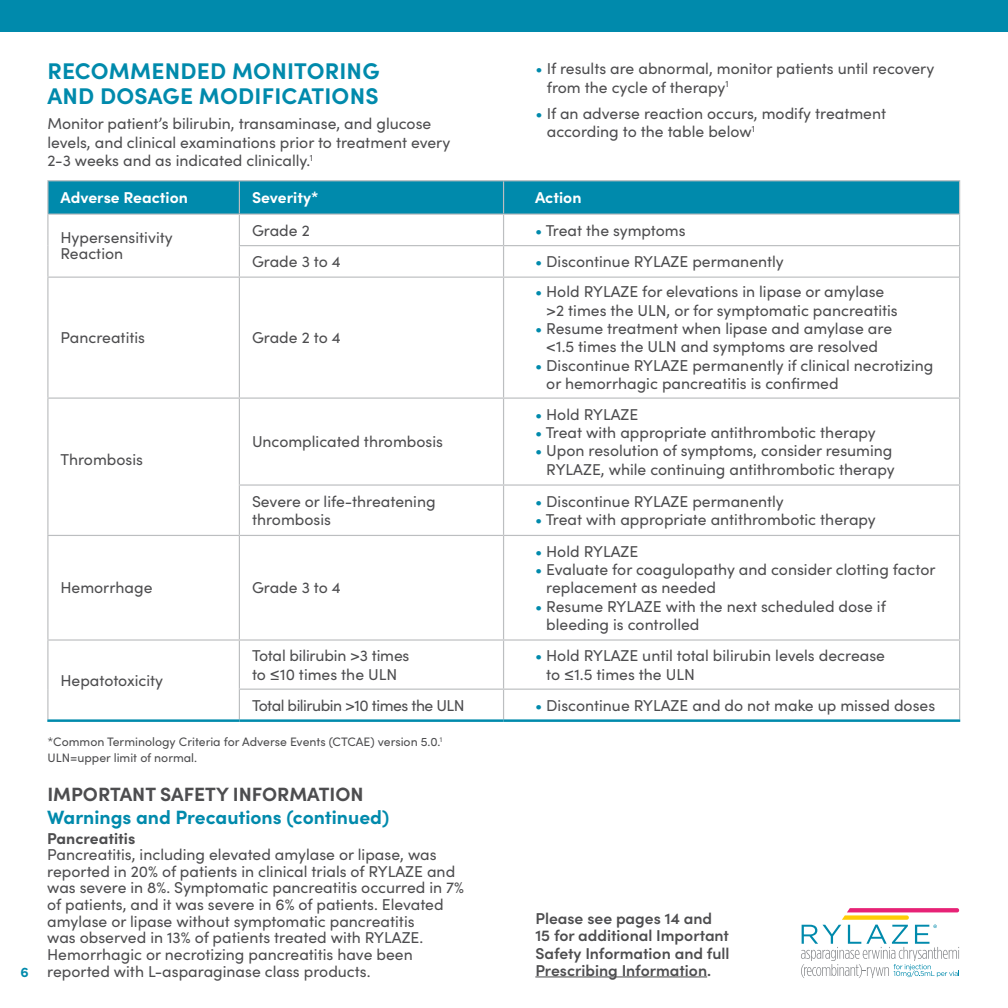
<style>
.page{position:relative;width:1008px;height:1008px;background:#fff}
.page>*{position:absolute;margin:0;border:0;box-sizing:border-box;transform-origin:0 0}
.t1{font:700 22.75px/24.5px "Sofia Pro";letter-spacing:.01em;color:#008aac}
.t2{font:700 19.25px "Sofia Pro";color:#008aac}
.t3{font:700 19.25px "Sofia Pro";color:#4d4d4f}
.t4{font:15.75px/18.4px "Sofia Pro";color:#4d4d4f}
.t5{font:600 15.75px/17.5px "Sofia Pro";color:#4d4d4f}
.t6{font:700 15.75px "Sofia Pro";color:#fff}
.t7{font:15.75px "Sofia Pro";letter-spacing:-.03em;color:#4d4d4f}
.t8{font:700 15.75px "Sofia Pro";color:#4d4d4f}
.t9{font:700 14px "Sofia Pro";color:#008aac}
.t10{font:12.25px/15.8px "Sofia Pro";color:#4d4d4f}
.s1{color:#008aac}
</style>
<div class="page">
<svg style="left:801px;top:908px;width:159px;height:70px"></svg>
<div style="left:0;top:0;width:1008px;height:32px;background:#008aac"></div>
<div style="left:49px;top:181px;width:910px;height:33px;background:#008aac"></div>
<svg style="left:49px;top:246px;width:910px;height:393px"></svg>
<div style="left:48px;top:398px;width:191px;height:137px;background:#fff"></div>
<svg style="left:240px;top:399px;width:719px;height:320px"></svg>
<hr style="left:47px;top:180px;width:192px;height:1px;background:#bcbec0">
<hr style="left:47px;top:181px;width:2px;height:33px;background:#bcbec0">
<hr style="left:239px;top:180px;width:265px;height:1px;background:#bcbec0">
<hr style="left:239px;top:181px;width:1px;height:33px;background:#bcbec0">
<hr style="left:504px;top:180px;width:456px;height:1px;background:#bcbec0">
<hr style="left:503px;top:181px;width:1px;height:33px;background:#bcbec0">
<hr style="left:959px;top:181px;width:1px;height:33px;background:#bcbec0">
<hr style="left:47px;top:215px;width:2px;height:31px;background:#bcbec0">
<hr style="left:239px;top:215px;width:1px;height:30px;background:#bcbec0">
<hr style="left:503px;top:215px;width:1px;height:30px;background:#bcbec0">
<hr style="left:959px;top:215px;width:1px;height:30px;background:#bcbec0">
<hr style="left:47px;top:246px;width:2px;height:31px;background:#bcbec0">
<hr style="left:239px;top:246px;width:1px;height:31px;background:#bcbec0">
<hr style="left:503px;top:246px;width:1px;height:31px;background:#bcbec0">
<hr style="left:959px;top:246px;width:1px;height:31px;background:#bcbec0">
<hr style="left:47px;top:278px;width:2px;height:120px;background:#bcbec0">
<hr style="left:239px;top:278px;width:1px;height:120px;background:#bcbec0">
<hr style="left:503px;top:278px;width:1px;height:120px;background:#bcbec0">
<hr style="left:959px;top:277px;width:1px;height:121px;background:#bcbec0">
<hr style="left:47px;top:399px;width:2px;height:86px;background:#bcbec0">
<hr style="left:239px;top:399px;width:1px;height:85px;background:#bcbec0">
<hr style="left:503px;top:399px;width:1px;height:85px;background:#bcbec0">
<hr style="left:959px;top:399px;width:1px;height:85px;background:#bcbec0">
<hr style="left:47px;top:485px;width:2px;height:50px;background:#bcbec0">
<hr style="left:239px;top:486px;width:1px;height:49px;background:#bcbec0">
<hr style="left:503px;top:486px;width:1px;height:49px;background:#bcbec0">
<hr style="left:959px;top:486px;width:1px;height:49px;background:#bcbec0">
<hr style="left:47px;top:536px;width:2px;height:103px;background:#bcbec0">
<hr style="left:239px;top:536px;width:1px;height:103px;background:#bcbec0">
<hr style="left:503px;top:536px;width:1px;height:103px;background:#bcbec0">
<hr style="left:959px;top:536px;width:1px;height:103px;background:#bcbec0">
<hr style="left:47px;top:641px;width:2px;height:48px;background:#bcbec0">
<hr style="left:239px;top:641px;width:1px;height:48px;background:#bcbec0">
<hr style="left:503px;top:641px;width:1px;height:48px;background:#bcbec0">
<hr style="left:959px;top:641px;width:1px;height:48px;background:#bcbec0">
<hr style="left:47px;top:689px;width:2px;height:30px;background:#bcbec0">
<svg style="left:239px;top:690px;width:1px;height:29px"></svg>
<svg style="left:503px;top:690px;width:1px;height:29px"></svg>
<svg style="left:959px;top:690px;width:1px;height:29px"></svg>
<hr style="left:47px;top:214px;width:192px;height:1px;background:#bcbec0">
<hr style="left:239px;top:214px;width:265px;height:1px;background:#bcbec0">
<hr style="left:504px;top:214px;width:456px;height:1px;background:#bcbec0">
<hr style="left:240px;top:277px;width:264px;height:1px;background:#bcbec0">
<hr style="left:504px;top:277px;width:455px;height:1px;background:#bcbec0">
<hr style="left:47px;top:277px;width:193px;height:1px;background:#bcbec0">
<hr style="left:239px;top:245px;width:265px;height:1px;background:#bcbec0">
<hr style="left:504px;top:245px;width:456px;height:1px;background:#bcbec0">
<hr style="left:47px;top:398px;width:192px;height:1px;background:#bcbec0">
<hr style="left:239px;top:398px;width:265px;height:1px;background:#bcbec0">
<hr style="left:504px;top:398px;width:456px;height:1px;background:#bcbec0">
<hr style="left:47px;top:535px;width:192px;height:1px;background:#bcbec0">
<hr style="left:239px;top:535px;width:265px;height:1px;background:#bcbec0">
<hr style="left:504px;top:535px;width:456px;height:1px;background:#bcbec0">
<hr style="left:239px;top:484px;width:265px;height:2px;background:#bcbec0">
<hr style="left:504px;top:484px;width:456px;height:2px;background:#bcbec0">
<hr style="left:47px;top:639px;width:192px;height:2px;background:#bcbec0">
<hr style="left:239px;top:639px;width:265px;height:2px;background:#bcbec0">
<hr style="left:504px;top:639px;width:456px;height:2px;background:#bcbec0">
<hr style="left:239px;top:689px;width:265px;height:1px;background:#bcbec0">
<hr style="left:504px;top:689px;width:456px;height:1px;background:#bcbec0">
<hr style="left:47px;top:719px;width:192px;height:3px;background:#008aac">
<hr style="left:239px;top:719px;width:265px;height:3px;background:#008aac">
<hr style="left:504px;top:719px;width:456px;height:3px;background:#008aac">
<hr style="left:535px;top:976px;width:172px;height:1px;background:#4d4d4f">
<p class="t9" style="left:21px;top:961px;width:10px">6</p>
<p class="t4" style="left:547px;top:59px;width:389px;text-indent:-11px"><span class="s1">•</span> If results are abnormal, monitor patients until recovery from the cycle of therapy<sup>1</sup></p>
<p class="t4" style="left:547px;top:103px;width:341px;text-indent:-11px"><span class="s1">•</span> If an adverse reaction occurs, modify treatment according to the table below<sup>1</sup></p>
<h1 class="t1" style="left:47px;top:57px;width:334px">RECOMMENDED MONITORING<br>AND DOSAGE MODIFICATIONS</h1>
<p class="t4" style="left:47px;top:114px;width:404px">Monitor patient’s bilirubin, transaminase, and glucose levels, and clinical examinations prior to treatment every<br>2-3 weeks and as indicated clinically.<sup>1</sup></p>
<p class="t6" style="left:61px;top:185px;width:129px">Adverse Reaction</p>
<p class="t6" style="left:252px;top:185px;width:68px">Severity*</p>
<p class="t6" style="left:535px;top:185px;width:48px">Action</p>
<p class="t4" style="left:61px;top:229px;width:114px;line-height:15.8px">Hypersensitivity<br>Reaction</p>
<p class="t4" style="left:252px;top:220px;width:59px">Grade 2</p>
<p class="t4" style="left:535px;top:220px;width:152px"><span class="s1">•</span> Treat the symptoms</p>
<p class="t4" style="left:252px;top:251px;width:90px">Grade 3 to 4</p>
<p class="t4" style="left:535px;top:251px;width:250px"><span class="s1">•</span> Discontinue RYLAZE permanently</p>
<p class="t4" style="left:61px;top:328px;width:86px">Pancreatitis</p>
<p class="t4" style="left:252px;top:328px;width:90px">Grade 2 to 4</p>
<p class="t4" style="left:61px;top:449px;width:84px">Thrombosis</p>
<p class="t4" style="left:252px;top:432px;width:193px">Uncomplicated thrombosis</p>
<p class="t4" style="left:546px;top:282px;width:353px;text-indent:-11px"><span class="s1">•</span> Hold RYLAZE for elevations in lipase or amylase &gt;2 times the ULN, or for symptomatic pancreatitis</p>
<p class="t4" style="left:535px;top:319px;width:359px;text-align:center"><span class="s1">•</span> Resume treatment when lipase and amylase are &lt;1.5 times the ULN and symptoms are resolved</p>
<p class="t4" style="left:546px;top:355px;width:389px;text-indent:-11px"><span class="s1">•</span> Discontinue RYLAZE permanently if clinical necrotizing or hemorrhagic pancreatitis is confirmed</p>
<p class="t4" style="left:535px;top:404px;width:105px"><span class="s1">•</span> Hold RYLAZE</p>
<p class="t4" style="left:535px;top:423px;width:342px"><span class="s1">•</span> Treat with appropriate antithrombotic therapy</p>
<p class="t4" style="left:535px;top:441px;width:361px;text-align:right"><span class="s1">•</span> Upon resolution of symptoms, consider resuming<br>RYLAZE, while continuing antithrombotic therapy</p>
<p class="t4" style="left:252px;top:491px;width:185px">Severe or life-threatening thrombosis</p>
<p class="t4" style="left:535px;top:491px;width:250px"><span class="s1">•</span> Discontinue RYLAZE permanently</p>
<p class="t4" style="left:535px;top:510px;width:342px"><span class="s1">•</span> Treat with appropriate antithrombotic therapy</p>
<p class="t4" style="left:61px;top:578px;width:94px">Hemorrhage</p>
<p class="t4" style="left:252px;top:578px;width:90px">Grade 3 to 4</p>
<p class="t4" style="left:535px;top:541px;width:105px"><span class="s1">•</span> Hold RYLAZE</p>
<p class="t4" style="left:546px;top:560px;width:391px;text-indent:-11px"><span class="s1">•</span> Evaluate for coagulopathy and consider clotting factor replacement as needed</p>
<p class="t4" style="left:546px;top:596px;width:341px;text-indent:-11px"><span class="s1">•</span> Resume RYLAZE with the next scheduled dose if bleeding is controlled</p>
<p class="t4" style="left:252px;top:646px;width:159px">Total bilirubin &gt;3 times to ≤10 times the ULN</p>
<p class="t4" style="left:546px;top:646px;width:340px;text-indent:-11px"><span class="s1">•</span> Hold RYLAZE until total bilirubin levels decrease to ≤1.5 times the ULN</p>
<p class="t7" style="left:252px;top:694px;width:214px">Total bilirubin &gt;10 times the ULN</p>
<p class="t4" style="left:535px;top:695px;width:402px"><span class="s1">•</span> Discontinue RYLAZE and do not make up missed doses</p>
<p class="t10" style="left:47px;top:734px;width:397px">*Common Terminology Criteria for Adverse Events (CTCAE) version 5.0.<sup>1<br></sup>ULN=upper limit of normal.</p>
<p class="t4" style="left:61px;top:671px;width:104px">Hepatotoxicity</p>
<p class="t3" style="left:47px;top:780px;width:318px">IMPORTANT SAFETY INFORMATION</p>
<p class="t2" style="left:47px;top:803px;width:343px">Warnings and Precautions (continued)</p>
<p class="t8" style="left:47px;top:826px;width:90px">Pancreatitis</p>
<p class="t4" style="left:47px;top:845px;width:418px;line-height:16.6px">Pancreatitis, including elevated amylase or lipase, was reported in 20% of patients in clinical trials of RYLAZE and was severe in 8%. Symptomatic pancreatitis occurred in 7% of patients, and it was severe in 6% of patients. Elevated amylase or lipase without symptomatic pancreatitis<br>was observed in 13% of patients treated with RYLAZE.<br>Hemorrhagic or necrotizing pancreatitis have been reported with L-asparaginase class products.</p>
<p class="t5" style="left:535px;top:908px;width:196px">Please see pages 14 and<br>15 for additional Important<br>Safety Information and full<br>Prescribing Information.</p>
</div>
